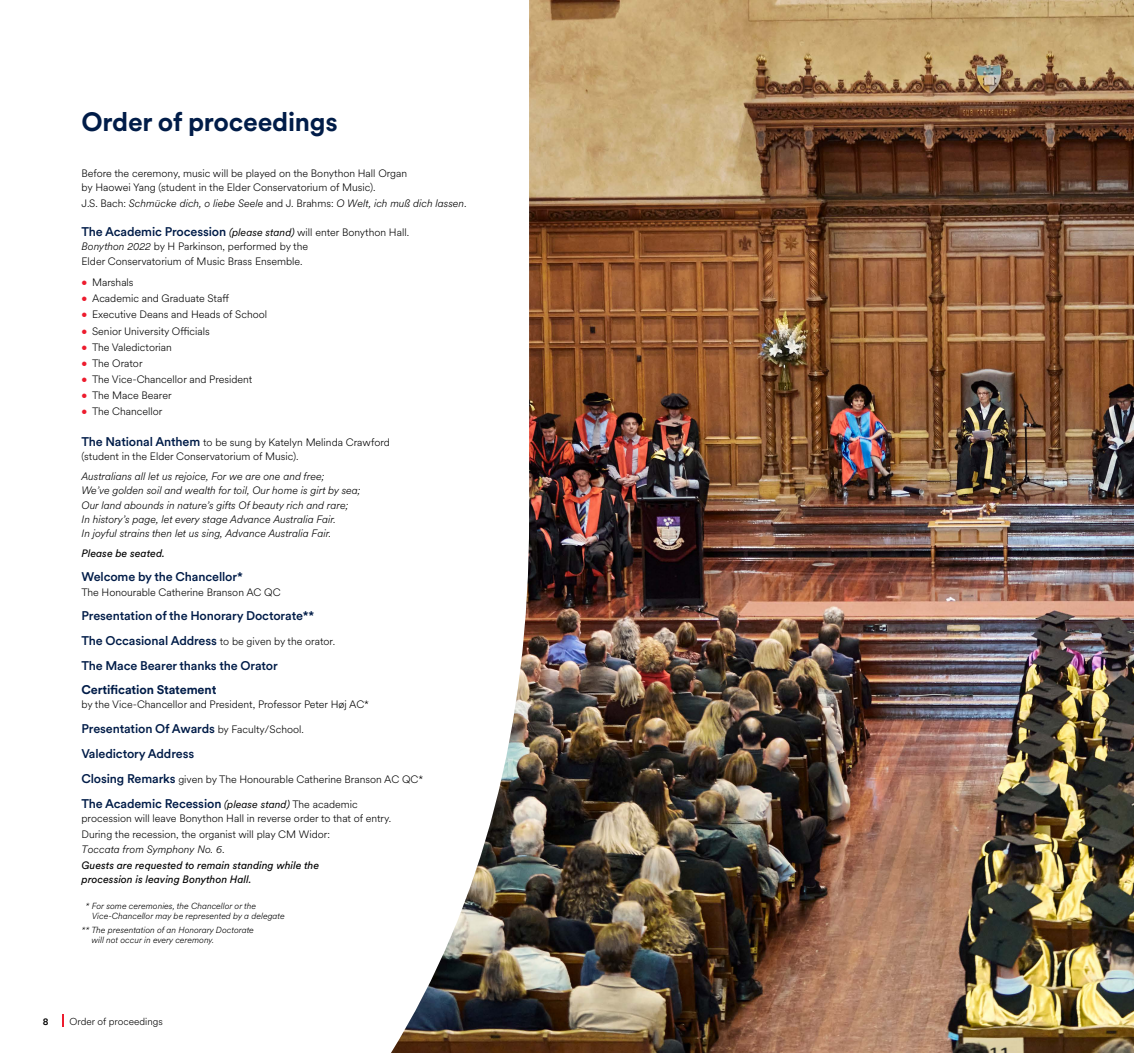
<style>
.page{position:relative;width:1134px;height:1053px;background:#fff}
.page>*{position:absolute;margin:0;border:0;box-sizing:border-box;transform-origin:0 0}
.t1{font:700 26.25px "Circular XX";letter-spacing:-.01em;color:#001c48}
.t2{font:500 12.5px/24.4px "Circular XX";letter-spacing:-.01em;color:#001c48}
.t3{font:700 12.5px "Circular XX";letter-spacing:-.01em;color:#001c48}
.t4{font:300 10.62px/14.4px "Circular XX";color:#000}
.t5{font:italic 300 10.62px/14.4px "Circular XX";color:#000}
.t6{font:italic 10.62px/16.1px "Circular XX";color:#000}
.t7{font:300 10px "Circular XX";color:#000}
.t8{font:500 10px "Circular XX";color:#000}
.t9{font:italic 300 8.75px/10px "Circular XX";color:#000}
.s1{font-style:normal}
.s2{font-weight:500;font-size:12.5px;color:#001c48}
.s3{font-weight:400;font-style:italic}
.s4{font-style:italic}
.s5{font-weight:700;color:#ed1c2e}
.s6{font-weight:300;font-size:10.62px;color:#000}
.s7{font-weight:400;font-style:italic;font-size:10.62px;color:#000}
.s8{font-weight:300}
.s9{font-weight:300;font-style:normal}
</style>
<div class="page">
<img style="left:391px;top:0;width:743px;height:1052px">
<svg style="left:63px;top:1014px;width:1px;height:12px"></svg>
<h1 class="t1" style="left:81px;top:104px;width:258px">Order of proceedings</h1>
<p class="t4" style="left:81px;top:165px;width:327px">Before the ceremony, music will be played on the Bonython Hall Organ by Haowei Yang (student in the Elder Conservatorium of Music).</p>
<p class="t5" style="left:81px;top:196px;width:387px"><span class="s1">J.S. Bach:</span> Schmücke dich, o liebe Seele <span class="s1">and J. Brahms:</span> O Welt, ich muß dich lassen<span class="s1">.</span></p>
<p class="t4" style="left:81px;top:224px;width:329px"><span class="s2">The Academic Procession</span> <span class="s3">(please stand)</span> will enter Bonython Hall.<br><span class="s4">Bonython 2022</span> by H Parkinson, performed by the<br>Elder Conservatorium of Music Brass Ensemble.</p>
<p class="t4" style="left:81px;top:275px;width:54px"><span class="s5">•</span> Marshals</p>
<p class="t4" style="left:81px;top:291px;width:149px"><span class="s5">•</span> Academic and Graduate Staff</p>
<p class="t4" style="left:81px;top:307px;width:187px"><span class="s5">•</span> Executive Deans and Heads of School</p>
<p class="t4" style="left:81px;top:323px;width:130px"><span class="s5">•</span> Senior University Officials</p>
<p class="t4" style="left:81px;top:339px;width:92px"><span class="s5">•</span> The Valedictorian</p>
<p class="t4" style="left:81px;top:355px;width:63px"><span class="s5">•</span> The Orator</p>
<p class="t4" style="left:81px;top:372px;width:172px"><span class="s5">•</span> The Vice-Chancellor and President</p>
<p class="t4" style="left:81px;top:388px;width:92px"><span class="s5">•</span> The Mace Bearer</p>
<p class="t4" style="left:81px;top:404px;width:83px"><span class="s5">•</span> The Chancellor</p>
<p class="t4" style="left:81px;top:434px;width:310px"><span class="s2">The National Anthem</span> to be sung by Katelyn Melinda Crawford (student in the Elder Conservatorium of Music).</p>
<p class="t5" style="left:81px;top:468px;width:281px">Australians all let us rejoice, For we are one and free;<br>We’ve golden soil and wealth for toil, Our home is girt by sea; Our land abounds in nature’s gifts Of beauty rich and rare;<br>In history’s page, let every stage Advance Australia Fair.<br>In joyful strains then let us sing, Advance Australia Fair.</p>
<p class="t6" style="left:81px;top:544px;width:85px">Please be seated.</p>
<p class="t2" style="left:81px;top:564px;width:163px">Welcome by the Chancellor*</p>
<p class="t4" style="left:81px;top:584px;width:201px">The Honourable Catherine Branson AC QC</p>
<p class="t2" style="left:81px;top:603px;width:234px">Presentation of the Honorary Doctorate**</p>
<p class="t4" style="left:81px;top:634px;width:255px"><span class="s2">The Occasional Address</span> to be given by the orator.</p>
<p class="t2" style="left:81px;top:652px;width:198px">The Mace Bearer thanks the Orator</p>
<p class="t3" style="left:81px;top:681px;width:136px">Certification Statement</p>
<p class="t4" style="left:81px;top:697px;width:289px">by the Vice-Chancellor and President, Professor Peter Høj AC*</p>
<p class="t2" style="left:81px;top:716px;width:224px">Presentation Of Awards <span class="s6">by Faculty/School.<br></span>Valedictory Address</p>
<p class="t4" style="left:81px;top:771px;width:343px"><span class="s2">Closing Remarks</span> given by The Honourable Catherine Branson AC QC*</p>
<p class="t2" style="left:81px;top:790px;width:278px">The Academic Recession <span class="s7">(please stand)</span> <span class="s6">The academic</span></p>
<p class="t4" style="left:81px;top:810px;width:311px;line-height:16.1px">procession will leave Bonython Hall in reverse order to that of entry.<br>During the recession, the organist will play CM Widor:</p>
<p class="t6" style="left:81px;top:840px;width:239px"><span class="s8">Toccata from Symphony No. 6</span><span class="s9">.<br></span>Guests are requested to remain standing while the</p>
<p class="t6" style="left:81px;top:871px;width:171px">procession is leaving Bonython Hall.</p>
<p class="t9" style="left:92px;top:900px;width:195px;text-indent:-6px">* For some ceremonies, the Chancellor or the<br>Vice-Chancellor may be represented by a delegate</p>
<p class="t9" style="left:91px;top:924px;width:164px;text-indent:-10px">** The presentation of an Honorary Doctorate will not occur in every ceremony.</p>
<p class="t8" style="left:43px;top:1014px;width:7px">8</p>
<p class="t7" style="left:70px;top:1014px;width:95px">Order of proceedings</p>
</div>
